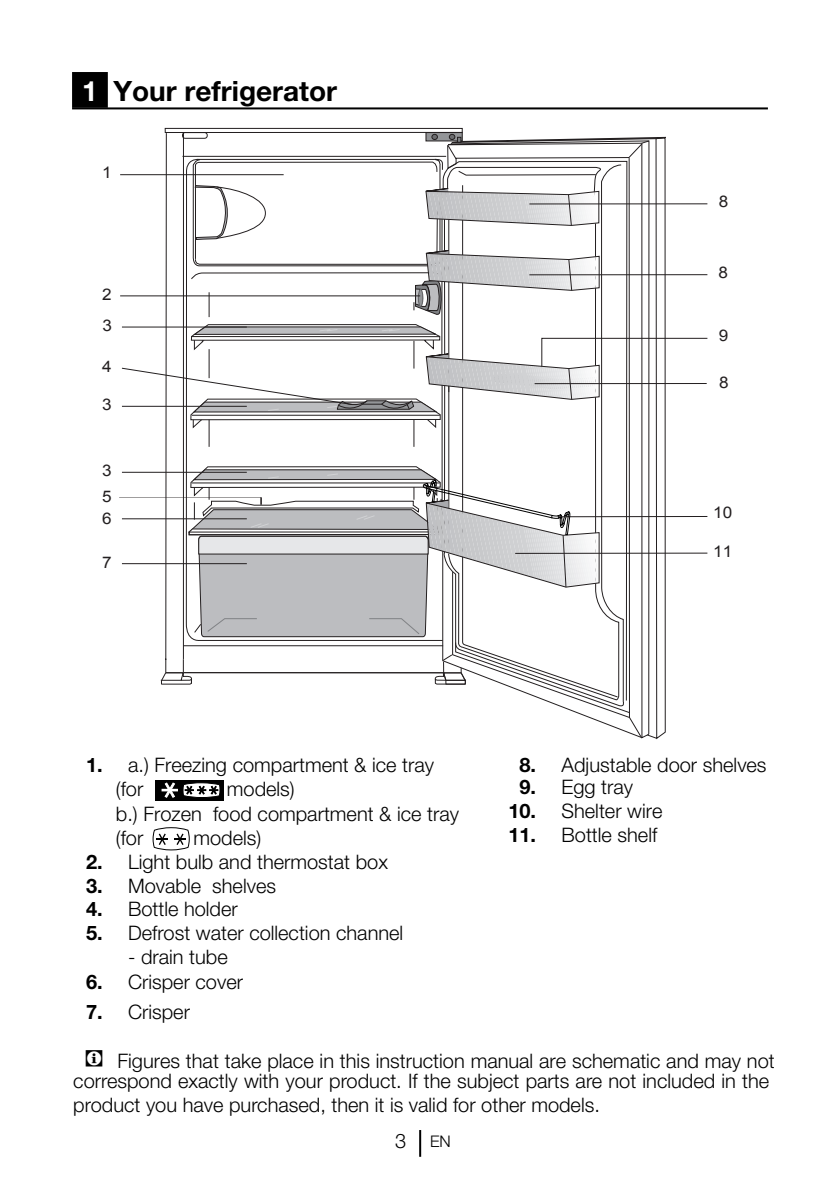
<style>
.page{position:relative;width:840px;height:1191px;background:#fff}
.page>*{position:absolute;margin:0;border:0;box-sizing:border-box;transform-origin:0 0}
.t1{font:700 28px "Helvetica Neue LT Pro";color:#000}
.t2{font:300 20px/24.4px "Helvetica Neue LT Pro";color:#000}
.t3{font:16px/25.4px "Arial";color:#231f20;scale:1.07 1}
.t4{font:300 16px "Helvetica Neue LT Pro";color:#000}
.s1{color:#fff}
.s2{font-weight:700}
.s3{font-family:"ZIWARNUN";font-weight:400;font-size:24px}
.s4{font-size:20px}
</style>
<div class="page">
<hr style="left:419px;top:1130px;width:2px;height:26px;background:#000">
<div style="left:73px;top:73px;width:34px;height:34px;background:#000"></div>
<div style="left:72px;top:72px;width:36px;height:36px;border:2px solid #000"></div>
<hr style="left:72px;top:107px;width:695px;height:2px;background:#000">
<div style="left:155px;top:780px;width:68px;height:20px;background:#000"></div>
<svg style="left:162px;top:782px;width:58px;height:16px"></svg>
<svg style="left:152px;top:827px;width:37px;height:23px"></svg>
<svg style="left:656px;top:144px;width:9px;height:595px"></svg>
<svg style="left:194px;top:107px;width:462px;height:632px"></svg>
<div style="left:182px;top:132px;width:25px;height:6px;border:1px solid #231f20;border-radius:3px"></div>
<hr style="left:182px;top:156px;width:264px;height:1px;background:#231f20">
<svg style="left:425px;top:132px;width:37px;height:9px"></svg>
<svg style="left:449px;top:134px;width:217px;height:10px"></svg>
<svg style="left:192px;top:143px;width:457px;height:595px"></svg>
<hr style="left:183px;top:645px;width:260px;height:1px;background:#231f20">
<svg style="left:183px;top:133px;width:253px;height:526px"></svg>
<hr style="left:120px;top:174px;width:163px;height:1px;background:#231f20">
<hr style="left:165px;top:133px;width:1px;height:539px;background:#231f20">
<hr style="left:120px;top:295px;width:300px;height:1px;background:#231f20">
<hr style="left:184px;top:672px;width:259px;height:1px;background:#231f20">
<svg style="left:442px;top:171px;width:199px;height:566px"></svg>
<svg style="left:161px;top:659px;width:31px;height:25px"></svg>
<svg style="left:434px;top:661px;width:32px;height:34px"></svg>
<svg style="left:420px;top:188px;width:179px;height:38px"></svg>
<svg style="left:413px;top:250px;width:186px;height:65px"></svg>
<hr style="left:529px;top:203px;width:178px;height:1px;background:#231f20">
<hr style="left:515px;top:553px;width:192px;height:1px;background:#231f20">
<hr style="left:529px;top:274px;width:178px;height:1px;background:#231f20">
<svg style="left:121px;top:324px;width:586px;height:96px"></svg>
<hr style="left:558px;top:516px;width:149px;height:1px;background:#231f20">
<svg style="left:119px;top:466px;width:480px;height:171px"></svg>
<h1 class="t1" style="left:82px;top:73px;width:256px"><span class="s1">1</span> Your refrigerator</h1>
<p class="t3" style="left:102px;top:159px;width:10px">1</p>
<p class="t3" style="left:102px;top:282px;width:10px">2</p>
<p class="t3" style="left:103px;top:313px;width:10px">3</p>
<p class="t3" style="left:102px;top:353px;width:10px">4</p>
<p class="t3" style="left:102px;top:392px;width:10px">3</p>
<p class="t3" style="left:102px;top:458px;width:10px">3<br>5</p>
<p class="t3" style="left:102px;top:506px;width:10px">6</p>
<p class="t3" style="left:102px;top:550px;width:10px">7</p>
<p class="t3" style="left:718px;top:189px;width:10px">8</p>
<p class="t3" style="left:718px;top:259px;width:10px">8</p>
<p class="t3" style="left:718px;top:323px;width:10px">9</p>
<p class="t3" style="left:718px;top:369px;width:10px">8</p>
<p class="t3" style="left:712px;top:500px;width:19px">10</p>
<p class="t3" style="left:712px;top:539px;width:19px">11</p>
<p class="t2" style="left:116px;top:752px;width:319px;text-indent:-30px"><span class="s2">1.</span> a.) Freezing compartment &amp; ice tray (for</p>
<p class="t2" style="left:519px;top:752px;width:248px"><span class="s2">8.</span> Adjustable door shelves</p>
<p class="t2" style="left:519px;top:774px;width:115px"><span class="s2">9.</span> Egg tray</p>
<p class="t2" style="left:508px;top:798px;width:155px"><span class="s2">10.</span> Shelter wire</p>
<p class="t2" style="left:508px;top:822px;width:150px"><span class="s2">11.</span> Bottle shelf</p>
<p class="t2" style="left:116px;top:776px;width:344px;text-indent:111px">models)<br>b.) Frozen food compartment &amp; ice tray (for</p>
<p class="t2" style="left:193px;top:825px;width:69px">models)</p>
<p class="t2" style="left:86px;top:849px;width:303px"><span class="s2">2.</span> Light bulb and thermostat box</p>
<p class="t2" style="left:86px;top:873px;width:191px"><span class="s2">3.</span> Movable shelves</p>
<p class="t2" style="left:86px;top:896px;width:153px"><span class="s2">4.</span> Bottle holder</p>
<p class="t2" style="left:86px;top:920px;width:318px"><span class="s2">5.</span> Defrost water collection channel</p>
<p class="t2" style="left:128px;top:944px;width:101px">- drain tube</p>
<p class="t2" style="left:86px;top:969px;width:158px"><span class="s2">6.</span> Crisper cover</p>
<p class="t2" style="left:86px;top:998px;width:105px"><span class="s2">7.</span> Crisper</p>
<p class="t2" style="left:73px;top:1050px;width:702px;line-height:20px;text-align:center"><span class="s3">C</span> Figures that take place in this instruction manual are schematic and may not correspond exactly with your product. If the subject parts are not included in the</p>
<p class="t2" style="left:73px;top:1091px;width:528px">product you have purchased, then it is valid for other models.</p>
<p class="t4" style="left:395px;top:1132px;width:57px"><span class="s4">3</span> EN</p>
</div>
